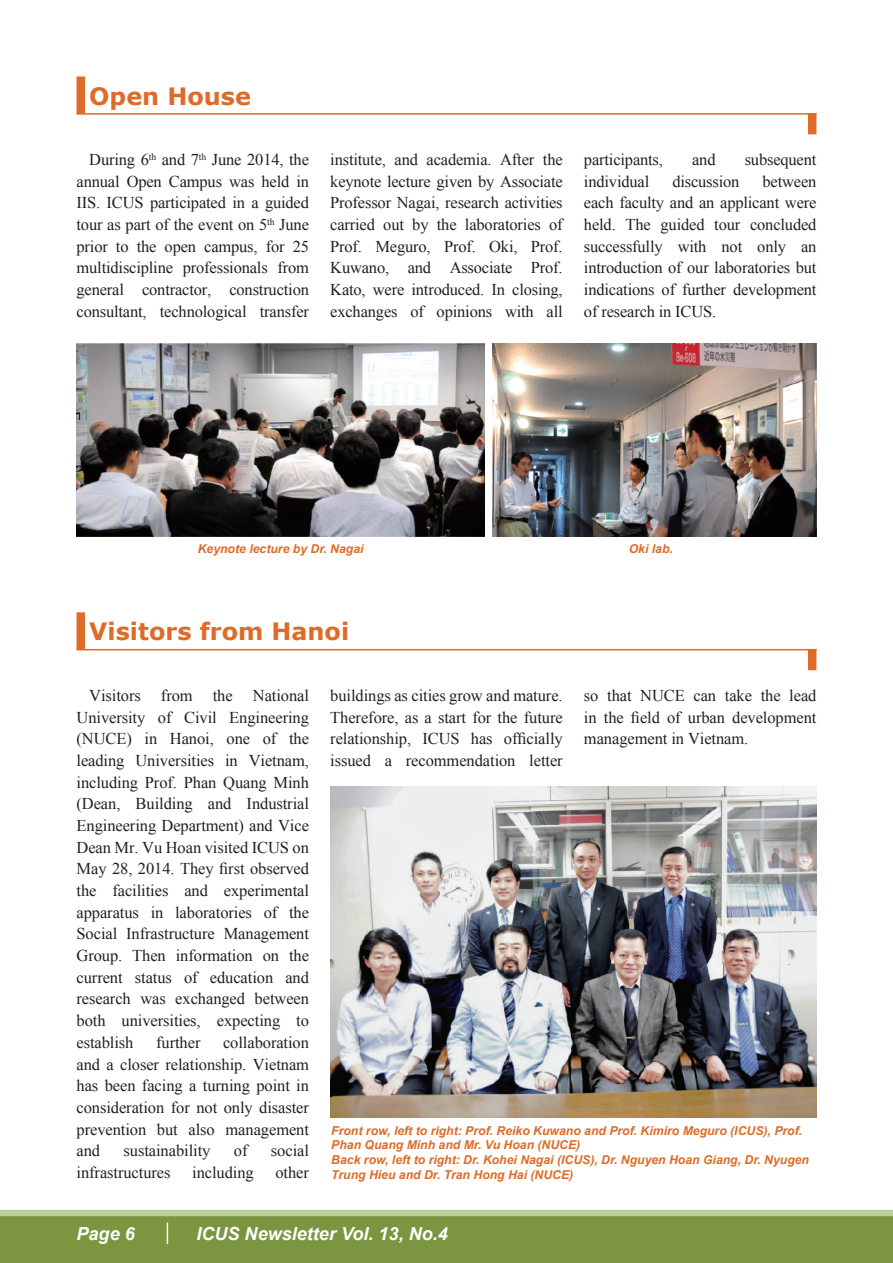
<style>
.page{position:relative;width:893px;height:1263px;background:#fff}
.page>*{position:absolute;margin:0;border:0;box-sizing:border-box;transform-origin:0 0}
.大見出し{font:700 23.85px "Verdana";color:#de6b27}
.t1{font:italic 700 18px "Arial";color:#fff}
.本文{font:16.5px/21.8px "Times New Roman";letter-spacing:-.005em;color:#231f20;text-align:justify}
.キャプション-特色{font:italic 700 12.15px/14.9px "Arial";color:#de6b27}
</style>
<div class="page">
<div style="left:0;top:1210px;width:893px;height:53px;background:#7b9540"></div>
<div style="left:0;top:1210px;width:893px;height:6px;background:#b6d097"></div>
<svg style="left:167px;top:1222px;width:1px;height:22px"></svg>
<hr style="left:77px;top:113px;width:739px;height:2px;background:#de6b27">
<div style="left:77px;top:77px;width:8px;height:37px;background:#de6b27"></div>
<div style="left:808px;top:113px;width:8px;height:21px;background:#de6b27"></div>
<hr style="left:77px;top:649px;width:739px;height:1px;background:#de6b27">
<div style="left:77px;top:612px;width:8px;height:37px;background:#de6b27"></div>
<div style="left:808px;top:649px;width:8px;height:21px;background:#de6b27"></div>
<img style="left:493px;top:343px;width:323px;height:194px">
<img style="left:77px;top:343px;width:408px;height:194px">
<img style="left:330px;top:787px;width:486px;height:330px">
<p class="大見出し" style="left:89px;top:79px;width:163px">Open House</p>
<p class="本文" style="left:77px;top:148px;width:234px;text-indent:13px">During 6<sup>th</sup> and 7<sup>th</sup> June 2014, the annual Open Campus was held in IIS. ICUS participated in a guided tour as part of the event on 5<sup>th</sup> June prior to the open campus, for 25 multidiscipline professionals from general contractor, construction consultant, technological transfer</p>
<p class="本文" style="left:330px;top:148px;width:234px">institute, and academia. After the keynote lecture given by Associate Professor Nagai, research activities carried out by the laboratories of Prof. Meguro, Prof. Oki, Prof.<br>Kuwano, and Associate Prof.<br>Kato, were introduced. In closing, exchanges of opinions with all</p>
<p class="本文" style="left:584px;top:148px;width:81px">participants,</p>
<p class="本文" style="left:692px;top:148px;width:25px">and</p>
<p class="本文" style="left:745px;top:148px;width:73px">subsequent</p>
<p class="本文" style="left:584px;top:170px;width:234px;text-indent:179px">between each faculty and an applicant were held. The guided tour concluded successfully with not only an introduction of our laboratories but indications of further development of research in ICUS.</p>
<p class="本文" style="left:584px;top:170px;width:67px">individual</p>
<p class="本文" style="left:672px;top:170px;width:69px">discussion</p>
<p class="キャプション-特色" style="left:198px;top:542px;width:167px">Keynote lecture by Dr. Nagai</p>
<p class="キャプション-特色" style="left:629px;top:542px;width:46px">Oki lab.</p>
<p class="大見出し" style="left:89px;top:615px;width:261px">Visitors from Hanoi</p>
<p class="本文" style="left:77px;top:684px;width:234px;text-indent:13px">Visitors from the National University of Civil Engineering (NUCE) in Hanoi, one of the leading Universities in Vietnam, including Prof. Phan Quang Minh (Dean, Building and Industrial Engineering Department) and Vice Dean Mr. Vu Hoan visited ICUS on May 28, 2014. They first observed the facilities and experimental apparatus in laboratories of the Social Infrastructure Management Group. Then information on the current status of education and research was exchanged between both universities, expecting to establish</p>
<p class="本文" style="left:77px;top:1031px;width:234px;text-indent:147px">collaboration and a closer relationship. Vietnam has been facing a turning point in consideration for not only disaster prevention but also management and</p>
<p class="本文" style="left:156px;top:1031px;width:46px">further</p>
<p class="本文" style="left:124px;top:1139px;width:88px">sustainability</p>
<p class="本文" style="left:234px;top:1139px;width:15px">of</p>
<p class="本文" style="left:271px;top:1139px;width:40px">social</p>
<p class="本文" style="left:77px;top:1161px;width:96px">infrastructures</p>
<p class="本文" style="left:192px;top:1161px;width:63px">including</p>
<p class="本文" style="left:275px;top:1161px;width:35px">other</p>
<p class="本文" style="left:330px;top:684px;width:234px">buildings as cities grow and mature.<br>Therefore, as a start for the future relationship, ICUS has officially issued a recommendation letter</p>
<p class="本文" style="left:584px;top:684px;width:234px">so that NUCE can take the lead in the field of urban development management in Vietnam.</p>
<p class="キャプション-特色" style="left:331px;top:1123px;width:472px">Front row, left to right: Prof. Reiko Kuwano and Prof. Kimiro Meguro (ICUS), Prof.<br>Phan Quang Minh and Mr. Vu Hoan (NUCE)</p>
<p class="キャプション-特色" style="left:331px;top:1153px;width:479px">Back row, left to right: Dr. Kohei Nagai (ICUS), Dr. Nguyen Hoan Giang, Dr. Nyugen<br>Trung Hieu and Dr. Tran Hong Hai (NUCE)</p>
<p class="t1" style="left:77px;top:1221px;width:60px">Page 6</p>
<p class="t1" style="left:196px;top:1221px;width:253px">ICUS Newsletter Vol. 13, No.4</p>
</div>
